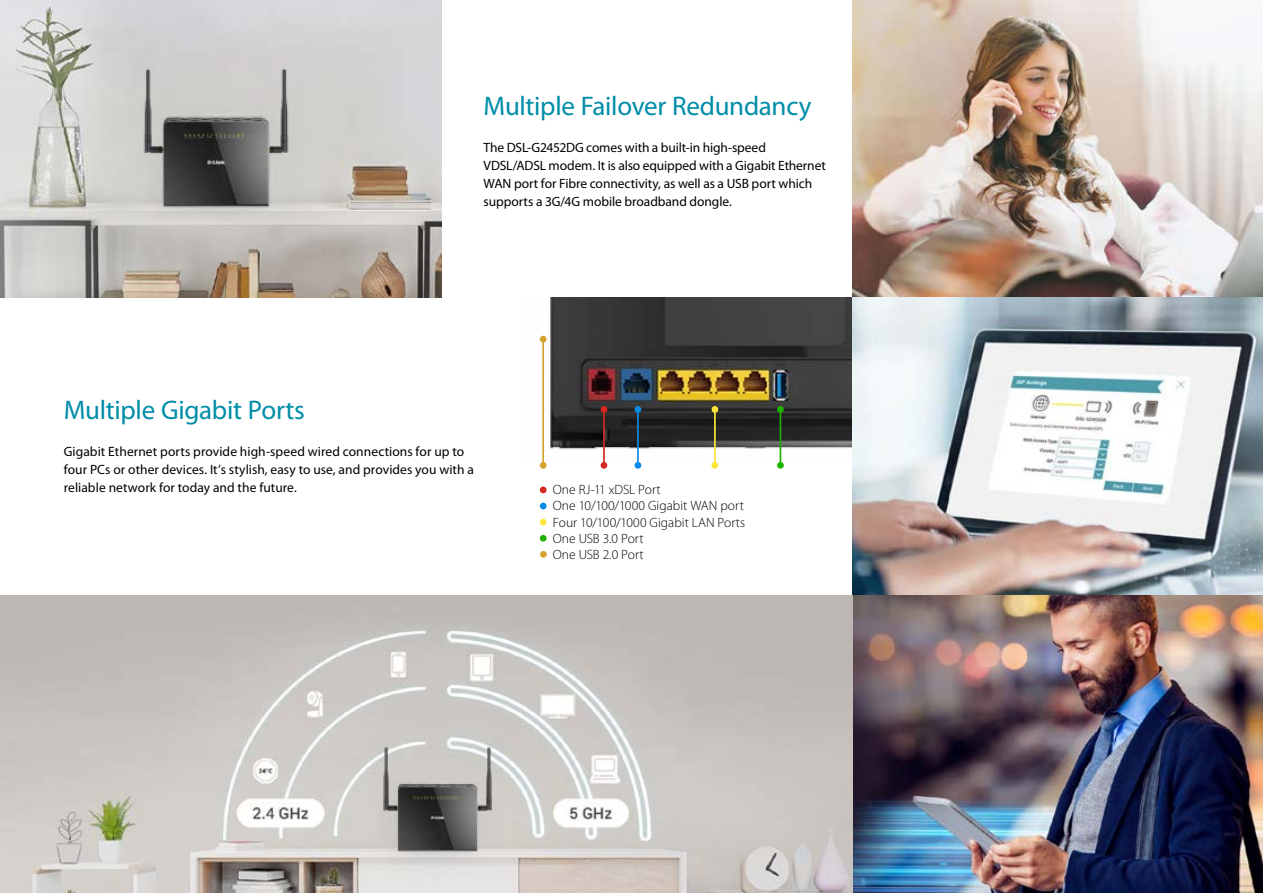
<style>
.page{position:relative;width:1263px;height:893px;background:#fff}
.page>*{position:absolute;margin:0;border:0;box-sizing:border-box;transform-origin:0 0}
.t1{font:27px "Myriad Pro";letter-spacing:-.01em;color:#008da8}
.t2{font:13.5px/18px "Myriad Pro";color:#000}
.t3{font:300 13.5px/16.2px "Myriad Pro";letter-spacing:.005em;color:#000}
</style>
<div class="page">
<img style="left:539px;top:298px;width:314px;height:164px">
<hr style="left:603px;top:409px;width:2px;height:56px;background:#d52823">
<div style="left:601px;top:406px;width:6px;height:7px;background:#d52823;border-radius:50%"></div>
<div style="left:601px;top:462px;width:6px;height:7px;background:#d52823;border-radius:50%"></div>
<hr style="left:542px;top:339px;width:2px;height:126px;background:#d5a330">
<div style="left:540px;top:336px;width:7px;height:6px;background:#d5a330;border-radius:50%"></div>
<div style="left:540px;top:462px;width:7px;height:7px;background:#d5a330;border-radius:50%"></div>
<hr style="left:637px;top:409px;width:2px;height:56px;background:#078be6">
<div style="left:634px;top:406px;width:7px;height:7px;background:#078be6;border-radius:50%"></div>
<div style="left:634px;top:462px;width:7px;height:7px;background:#078be6;border-radius:50%"></div>
<hr style="left:714px;top:409px;width:2px;height:56px;background:#ffe43a">
<div style="left:711px;top:406px;width:7px;height:7px;background:#ffe43a;border-radius:50%"></div>
<div style="left:711px;top:462px;width:7px;height:7px;background:#ffe43a;border-radius:50%"></div>
<hr style="left:780px;top:409px;width:1px;height:56px;background:#1eb100">
<div style="left:777px;top:406px;width:7px;height:7px;background:#1eb100;border-radius:50%"></div>
<div style="left:777px;top:462px;width:7px;height:7px;background:#1eb100;border-radius:50%"></div>
<div style="left:540px;top:487px;width:7px;height:6px;background:#d52823;border-radius:50%"></div>
<div style="left:540px;top:503px;width:7px;height:6px;background:#078be6;border-radius:50%"></div>
<div style="left:540px;top:519px;width:7px;height:6px;background:#ffe43a;border-radius:50%"></div>
<div style="left:540px;top:535px;width:7px;height:7px;background:#1eb100;border-radius:50%"></div>
<div style="left:540px;top:551px;width:7px;height:7px;background:#d5a330;border-radius:50%"></div>
<img style="left:0;top:0;width:442px;height:298px">
<img style="left:129px;top:54px;width:173px;height:166px">
<img style="left:853px;top:0;width:410px;height:893px">
<img style="left:0;top:595px;width:853px;height:298px">
<img style="left:372px;top:736px;width:130px;height:125px">
<h1 class="t1" style="left:484px;top:89px;width:330px">Multiple Failover Redundancy</h1>
<p class="t2" style="left:484px;top:138px;width:344px">The DSL-G2452DG comes with a built-in high-speed VDSL/ADSL modem. It is also equipped with a Gigabit Ethernet WAN port for Fibre connectivity, as well as a USB port which supports a 3G/4G mobile broadband dongle.</p>
<h1 class="t1" style="left:64px;top:393px;width:243px">Multiple Gigabit Ports</h1>
<p class="t2" style="left:64px;top:442px;width:412px">Gigabit Ethernet ports provide high-speed wired connections for up to four PCs or other devices. It’s stylish, easy to use, and provides you with a reliable network for today and the future.</p>
<p class="t3" style="left:553px;top:481px;width:194px">One RJ-11 xDSL Port<br>One 10/100/1000 Gigabit WAN port<br>Four 10/100/1000 Gigabit LAN Ports<br>One USB 3.0 Port<br>One USB 2.0 Port</p>
</div>
